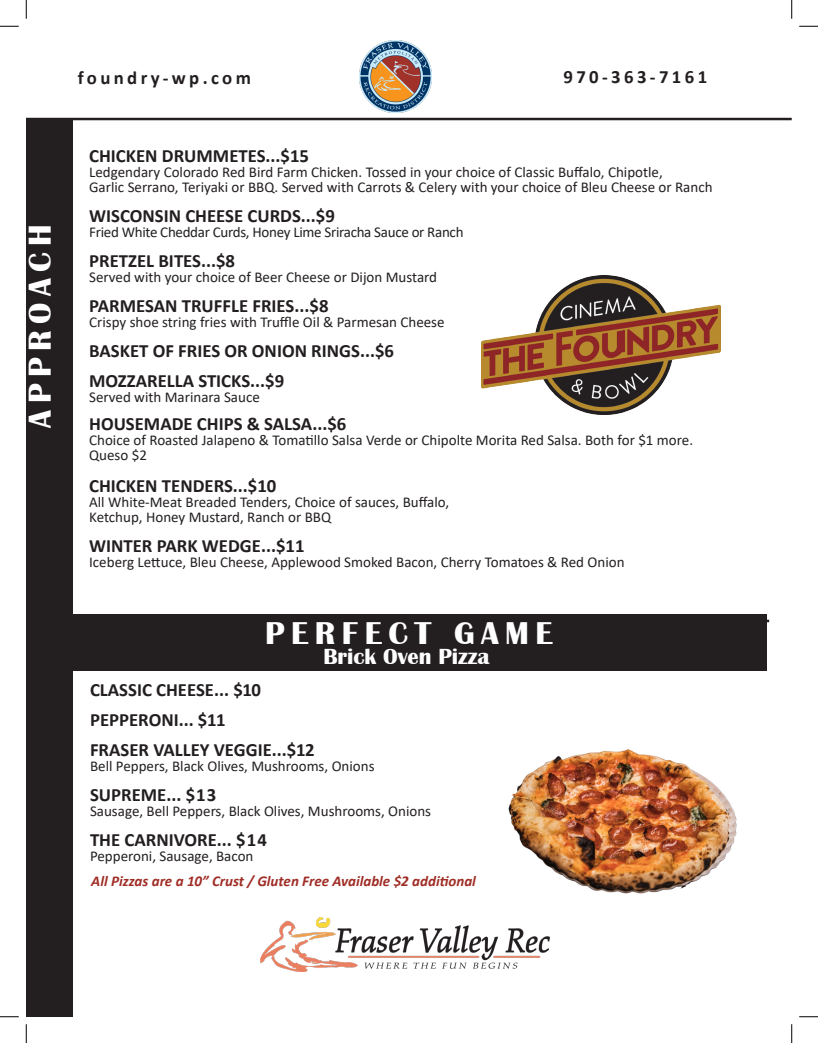
<style>
.page{position:relative;width:818px;height:1043px;background:#fff}
.page>*{position:absolute;margin:0;border:0;box-sizing:border-box;transform-origin:0 0}
.menu_headings{font:700 32.75px "Britannic";letter-spacing:.2em;color:#fff}
.menu_headings-2{font:700 32.5px "Britannic";letter-spacing:.2em;color:#fff}
.menu_headings-3{font:700 22.5px "Britannic";color:#fff}
.food_headings{font:700 18.75px "Calibri";color:#231f20}
.footer_text{font:700 18.75px "Calibri";letter-spacing:.18em;color:#231f20}
.food_headings-2{font:15px/15px "Calibri";color:#231f20}
.food_headings-3{font:italic 700 15px "Calibri";color:#9f2d26}
.food_headings-4{font:15px "Calibri";letter-spacing:-.02em;color:#231f20}
.food_details{font:15px "Calibri";color:#231f20}
</style>
<div class="page">
<hr style="left:26px;top:118px;width:765px;height:2px;background:#231f20">
<div style="left:26px;top:119px;width:46px;height:897px;background:#231f20"></div>
<div style="left:29px;top:614px;width:737px;height:57px;background:#231f20"></div>
<hr style="left:35px;top:619px;width:734px;height:3px;background:#231f20">
<img style="left:482px;top:275px;width:238px;height:139px">
<svg style="left:623px;top:330px;width:1px;height:21px"></svg>
<img style="left:261px;top:917px;width:289px;height:54px">
<img style="left:359px;top:40px;width:72px;height:73px">
<img style="left:508px;top:749px;width:229px;height:145px">
<svg style="left:671px;top:880px;width:36px;height:14px"></svg>
<svg style="left:0;top:25px;width:19px;height:2px"></svg>
<svg style="left:799px;top:25px;width:19px;height:2px"></svg>
<svg style="left:0;top:1016px;width:19px;height:1px"></svg>
<svg style="left:799px;top:1016px;width:19px;height:1px"></svg>
<svg style="left:25px;top:0;width:2px;height:19px"></svg>
<svg style="left:25px;top:1024px;width:2px;height:18px"></svg>
<svg style="left:791px;top:0;width:1px;height:19px"></svg>
<svg style="left:791px;top:1024px;width:1px;height:18px"></svg>
<p class="menu_headings" style="left:21px;top:427px;width:205px;rotate:-90deg">APPROACH</p>
<p class="footer_text" style="left:78px;top:64px;width:174px">foundry-wp.com</p>
<p class="footer_text" style="left:563px;top:63px;width:145px">970-363-7161</p>
<p class="food_headings" style="left:89px;top:142px;width:221px">CHICKEN DRUMMETES...$15</p>
<p class="food_headings-2" style="left:89px;top:164px;width:625px">Ledgendary Colorado Red Bird Farm Chicken. Tossed in your choice of Classic Buffalo, Chipotle,<br>Garlic Serrano, Teriyaki or BBQ. Served with Carrots &amp; Celery with your choice of Bleu Cheese or Ranch</p>
<p class="food_headings" style="left:89px;top:202px;width:247px">WISCONSIN CHEESE CURDS...$9</p>
<p class="food_headings-4" style="left:89px;top:222px;width:376px">Fried White Cheddar Curds, Honey Lime Sriracha Sauce or Ranch</p>
<p class="food_headings" style="left:89px;top:247px;width:147px">PRETZEL BITES...$8</p>
<p class="food_details" style="left:89px;top:267px;width:349px">Served with your choice of Beer Cheese or Dijon Mustard</p>
<p class="food_headings" style="left:89px;top:292px;width:241px">PARMESAN TRUFFLE FRIES...$8</p>
<p class="food_headings-2" style="left:89px;top:314px;width:357px">Crispy shoe string fries with Truffle Oil &amp; Parmesan Cheese</p>
<p class="food_headings" style="left:89px;top:337px;width:306px">BASKET OF FRIES OR ONION RINGS...$6</p>
<p class="food_headings" style="left:89px;top:367px;width:196px">MOZZARELLA STICKS...$9</p>
<p class="food_headings-2" style="left:89px;top:389px;width:172px">Served with Marinara Sauce</p>
<p class="food_headings" style="left:89px;top:410px;width:259px">HOUSEMADE CHIPS &amp; SALSA...$6</p>
<p class="food_headings-2" style="left:89px;top:432px;width:605px">Choice of Roasted Jalapeno &amp; Tomatillo Salsa Verde or Chipolte Morita Red Salsa. Both for $1 more.<br>Queso $2</p>
<p class="food_headings" style="left:89px;top:472px;width:189px">CHICKEN TENDERS...$10</p>
<p class="food_headings-2" style="left:89px;top:494px;width:361px">All White-Meat Breaded Tenders, Choice of sauces, Buffalo,<br>Ketchup, Honey Mustard, Ranch or BBQ</p>
<p class="food_headings" style="left:89px;top:532px;width:217px">WINTER PARK WEDGE...$11</p>
<p class="food_headings-2" style="left:89px;top:554px;width:537px">Iceberg Lettuce, Bleu Cheese, Applewood Smoked Bacon, Cherry Tomatoes &amp; Red Onion</p>
<p class="menu_headings-2" style="left:265px;top:615px;width:289px">PERFECT GAME</p>
<p class="menu_headings-3" style="left:323px;top:643px;width:167px">Brick Oven Pizza</p>
<p class="food_headings" style="left:90px;top:677px;width:172px">CLASSIC CHEESE... $10</p>
<p class="food_headings" style="left:90px;top:707px;width:137px">PEPPERONI... $11</p>
<p class="food_headings" style="left:90px;top:737px;width:226px">FRASER VALLEY VEGGIE...$12</p>
<p class="food_headings-2" style="left:90px;top:758px;width:286px">Bell Peppers, Black Olives, Mushrooms, Onions</p>
<p class="food_headings" style="left:90px;top:782px;width:128px">SUPREME... $13</p>
<p class="food_headings-2" style="left:90px;top:803px;width:342px">Sausage, Bell Peppers, Black Olives, Mushrooms, Onions</p>
<p class="food_headings" style="left:90px;top:827px;width:178px">THE CARNIVORE... $14</p>
<p class="food_headings-2" style="left:90px;top:848px;width:165px">Pepperoni, Sausage, Bacon</p>
<p class="food_headings-3" style="left:91px;top:870px;width:386px">All Pizzas are a 10” Crust / Gluten Free Available $2 additional</p>
</div>
